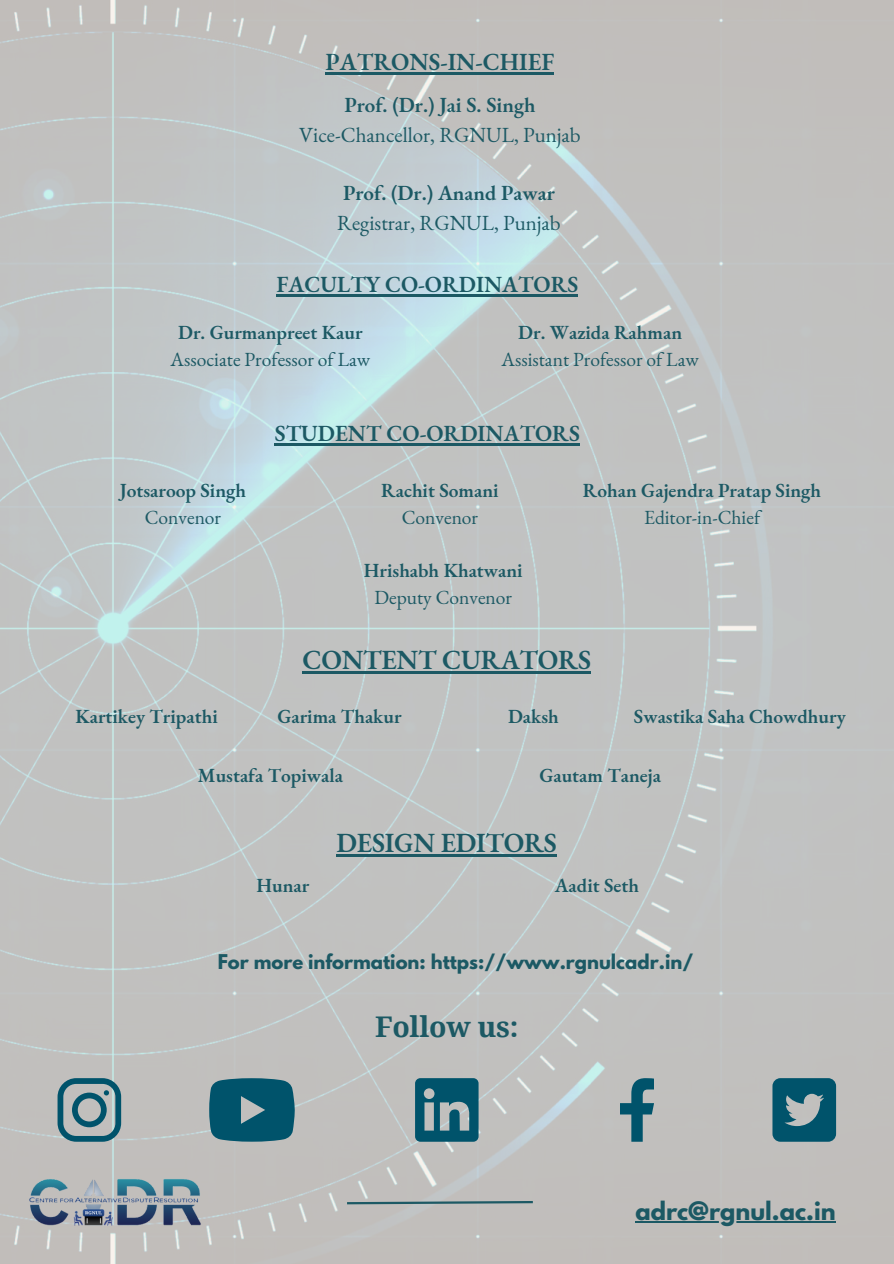
<style>
.page{position:relative;width:894px;height:1264px;background:#fff}
.page>*{position:absolute;margin:0;border:0;box-sizing:border-box;transform-origin:0 0}
.t1{font:700 28.5px "Noto Serif";letter-spacing:-.01em;color:#1c5964}
.t2{font:600 27px "EB Garamond";letter-spacing:-.01em;color:#1c5964}
.t3{font:600 24px "EB Garamond";color:#1c5964}
.t4{font:600 22.5px "EB Garamond";color:#1c5964}
.t5{font:700 22.5px "League Spartan";color:#1c5964}
.t6{font:21px/29.2px "EB Garamond";color:#1c5964;text-align:center}
.t7{font:600 19.5px/27px "EB Garamond";color:#1c5964;text-align:center}
.t8{font:19.5px/27px "EB Garamond";color:#1c5964;text-align:center}
.t9{font:700 18px "League Spartan";color:#1c5964}
.s1{font-weight:600}
.s2{font-weight:400}
</style>
<div class="page">
<img style="left:0;top:0;width:893px;height:1263px">
<svg style="left:58px;top:1078px;width:63px;height:63px;background:#6f929a"></svg>
<svg style="left:772px;top:1078px;width:63px;height:63px;background:#286a7c"></svg>
<svg style="left:209px;top:1078px;width:86px;height:63px;background:#1a6176"></svg>
<svg style="left:415px;top:1078px;width:63px;height:63px;background:#2f6e7f"></svg>
<svg style="left:619px;top:1078px;width:34px;height:63px;background:#638a95"></svg>
<img style="left:21px;top:1164px;width:186px;height:62px">
<svg style="left:345px;top:1199px;width:190px;height:6px"></svg>
<hr style="left:325px;top:72px;width:229px;height:3px;background:#1c5964">
<hr style="left:276px;top:294px;width:302px;height:2px;background:#1c5964">
<hr style="left:275px;top:443px;width:304px;height:2px;background:#1c5964">
<hr style="left:302px;top:671px;width:288px;height:2px;background:#1c5964">
<hr style="left:336px;top:854px;width:220px;height:2px;background:#1c5964">
<hr style="left:635px;top:1221px;width:200px;height:1px;background:#1c5964">
<h3 class="t3" style="left:325px;top:46px;width:230px">PATRONS-IN-CHIEF</h3>
<h6 class="t6" style="left:299px;top:90px;width:283px"><span class="s1">Prof. (Dr.) Jai S. Singh<br></span>Vice-Chancellor, RGNUL, Punjab</h6>
<p class="t6" style="left:337px;top:178px;width:225px;text-align:left"><span class="s1">Prof. (Dr.) Anand Pawar<br></span>Registrar, RGNUL, Punjab</p>
<h6 class="t4" style="left:276px;top:269px;width:303px">FACULTY CO-ORDINATORS</h6>
<h3 class="t8" style="left:170px;top:319px;width:201px"><span class="s1">Dr. Gurmanpreet Kaur<br></span>Associate Professor of Law</h3>
<h6 class="t8" style="left:501px;top:319px;width:199px"><span class="s1">Dr. Wazida Rahman<br></span>Assistant Professor of Law</h6>
<h6 class="t4" style="left:275px;top:418px;width:306px">STUDENT CO-ORDINATORS</h6>
<h3 class="t7" style="left:120px;top:477px;width:128px">Jotsaroop Singh<br><span class="s2">Convenor</span></h3>
<h6 class="t7" style="left:381px;top:477px;width:119px">Rachit Somani<br><span class="s2">Convenor</span></h6>
<h6 class="t7" style="left:582px;top:477px;width:240px">Rohan Gajendra Pratap Singh<br><span class="s2">Editor-in-Chief</span></h6>
<h6 class="t7" style="left:364px;top:556px;width:160px">Hrishabh Khatwani<br><span class="s2">Deputy Convenor</span></h6>
<h6 class="t2" style="left:302px;top:641px;width:290px">CONTENT CURATORS</h6>
<h1 class="t7" style="left:75px;top:702px;width:144px">Kartikey Tripathi</h1>
<h5 class="t7" style="left:277px;top:702px;width:126px">Garima Thakur</h5>
<h5 class="t7" style="left:508px;top:702px;width:52px">Daksh</h5>
<h5 class="t7" style="left:633px;top:702px;width:213px">Swastika Saha Chowdhury</h5>
<h5 class="t7" style="left:198px;top:761px;width:146px">Mustafa Topiwala</h5>
<h5 class="t7" style="left:539px;top:761px;width:123px">Gautam Taneja</h5>
<h5 class="t2" style="left:336px;top:824px;width:222px">DESIGN EDITORS</h5>
<h1 class="t7" style="left:256px;top:871px;width:54px">Hunar</h1>
<h5 class="t7" style="left:554px;top:871px;width:86px">Aadit Seth</h5>
<h5 class="t9" style="left:218px;top:953px;width:477px">For more information: https://www.rgnulcadr.in/</h5>
<p class="t1" style="left:375px;top:1006px;width:145px">Follow us:</p>
<h2 class="t5" style="left:635px;top:1199px;width:202px">adrc@rgnul.ac.in</h2>
</div>
